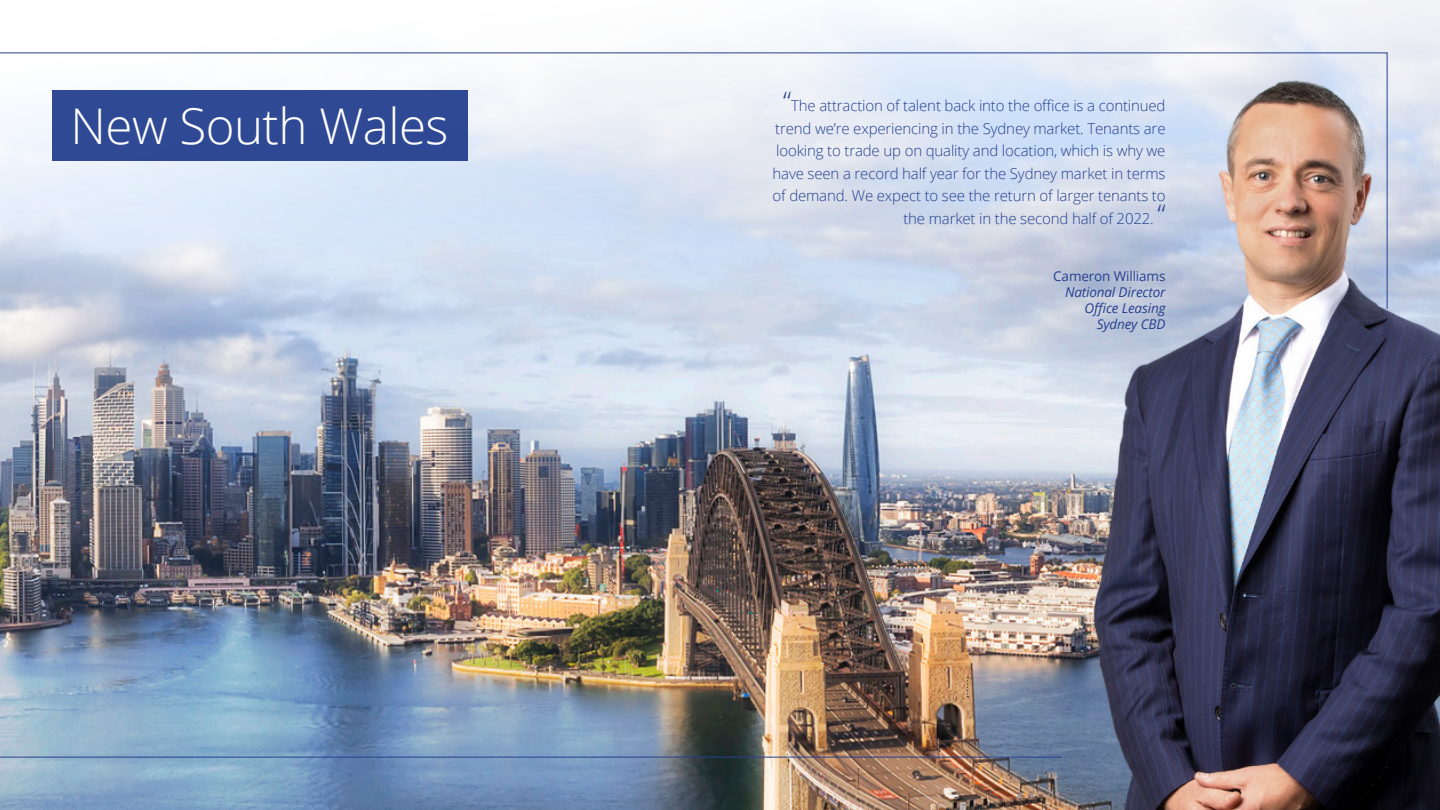
<style>
.page{position:relative;width:1440px;height:810px;background:#fff}
.page>*{position:absolute;margin:0;border:0;box-sizing:border-box;transform-origin:0 0}
.t1{font:300 49.2px "Open Sans";letter-spacing:-.01em;color:#fff}
.t2{font:300 15px/22.5px "Open Sans";letter-spacing:-.01em;color:#25408f;text-align:right}
.t3{font:italic 13.5px/16.2px "Open Sans";letter-spacing:-.01em;color:#25408f;text-align:right}
.s1{font-size:27px}
.s2{font-style:normal}
</style>
<div class="page">
<img style="left:0;top:380px;width:994px;height:430px">
<svg style="left:0;top:0;width:1440px;height:380px"></svg>
<svg style="left:0;top:52px;width:1388px;height:258px"></svg>
<svg style="left:967px;top:677px;width:2px;height:20px"></svg>
<img style="left:994px;top:58px;width:446px;height:752px">
<hr style="left:0;top:757px;width:1062px;height:1px;background:#25408f">
<div style="left:52px;top:91px;width:416px;height:70px;background:#2f4994"></div>
<p class="t1" style="left:70px;top:92px;width:380px">New South Wales</p>
<p class="t2" style="left:773px;top:94px;width:395px"><span class="s1">“</span>The attraction of talent back into the office is a continued trend we’re experiencing in the Sydney market. Tenants are looking to trade up on quality and location, which is why we have seen a record half year for the Sydney market in terms of demand. We expect to see the return of larger tenants to the market in the second half of 2022. <span class="s1">“</span></p>
<p class="t3" style="left:1053px;top:267px;width:114px"><span class="s2">Cameron Williams<br></span>National Director<br>Office Leasing</p>
<p class="t3" style="left:1097px;top:316px;width:70px">Sydney CBD</p>
</div>
